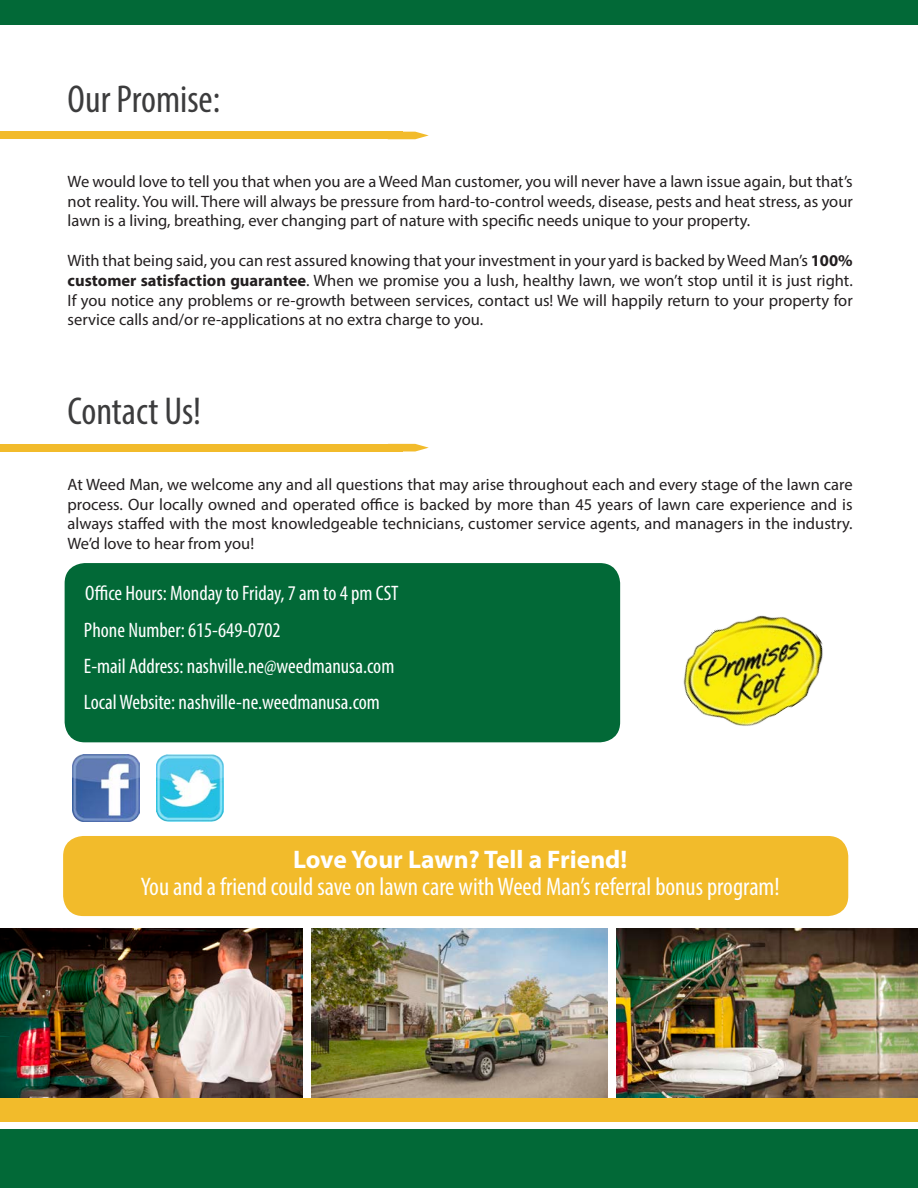
<style>
.page{position:relative;width:918px;height:1188px;background:#fff}
.page>*{position:absolute;margin:0;border:0;box-sizing:border-box;transform-origin:0 0}
.t1{font:condensed 39px "Myriad Pro";color:#3c3c3d}
.t2{font:condensed 25.5px "Myriad Pro";color:#fff}
.t3{font:700 25.5px "Myriad Pro";color:#fff}
.t4{font:condensed 21px "Myriad Pro";color:#fff}
.t5{font:16.5px/19.8px "Myriad Pro";color:#231f20;text-align:justify}
.s1{font-weight:700}
</style>
<div class="page">
<div style="left:65px;top:563px;width:555px;height:179px;background:#026937;border-radius:20px"></div>
<img style="left:73px;top:754px;width:67px;height:67px">
<img style="left:156px;top:754px;width:67px;height:67px">
<div style="left:0;top:1130px;width:918px;height:58px;background:#026937"></div>
<div style="left:0;top:1098px;width:918px;height:23px;background:#f2bb2b"></div>
<div style="left:0;top:0;width:918px;height:24px;background:#026937"></div>
<div style="left:0;top:132px;width:403px;height:7px;background:#f2bb2b"></div>
<svg style="left:403px;top:132px;width:26px;height:7px"></svg>
<div style="left:0;top:444px;width:403px;height:7px;background:#f2bb2b"></div>
<svg style="left:403px;top:444px;width:26px;height:7px"></svg>
<img style="left:0;top:929px;width:303px;height:169px">
<img style="left:311px;top:929px;width:297px;height:169px">
<img style="left:616px;top:929px;width:302px;height:169px">
<div style="left:63px;top:836px;width:785px;height:80px;background:#f2bb2b;border-radius:20px"></div>
<img style="left:683px;top:615px;width:140px;height:111px">
<p class="t1" style="left:68px;top:76px;width:154px">Our Promise:</p>
<p class="t5" style="left:68px;top:171px;width:787px">We would love to tell you that when you are a Weed Man customer, you will never have a lawn issue again, but that’s not reality. You will. There will always be pressure from hard-to-control weeds, disease, pests and heat stress, as your lawn is a living, breathing, ever changing part of nature with specific needs unique to your property.</p>
<p class="t5" style="left:68px;top:250px;width:787px">With that being said, you can rest assured knowing that your investment in your yard is backed by Weed Man’s <span class="s1">100% customer satisfaction guarantee</span>. When we promise you a lush, healthy lawn, we won’t stop until it is just right.<br>If you notice any problems or re-growth between services, contact us! We will happily return to your property for service calls and/or re-applications at no extra charge to you.</p>
<p class="t1" style="left:68px;top:388px;width:135px">Contact Us!</p>
<p class="t5" style="left:68px;top:474px;width:787px">At Weed Man, we welcome any and all questions that may arise throughout each and every stage of the lawn care process. Our locally owned and operated office is backed by more than 45 years of lawn care experience and is always staffed with the most knowledgeable technicians, customer service agents, and managers in the industry.<br>We’d love to hear from you!</p>
<p class="t4" style="left:85px;top:580px;width:315px">Office Hours: Monday to Friday, 7 am to 4 pm CST</p>
<p class="t4" style="left:84px;top:618px;width:198px">Phone Number: 615-649-0702</p>
<p class="t4" style="left:84px;top:654px;width:312px">E-mail Address: nashville.ne@weedmanusa.com</p>
<p class="t4" style="left:84px;top:690px;width:298px">Local Website: nashville-ne.weedmanusa.com</p>
<p class="t3" style="left:293px;top:843px;width:336px">Love Your Lawn? Tell a Friend!</p>
<p class="t2" style="left:141px;top:871px;width:640px">You and a friend could save on lawn care with Weed Man’s referral bonus program!</p>
</div>
